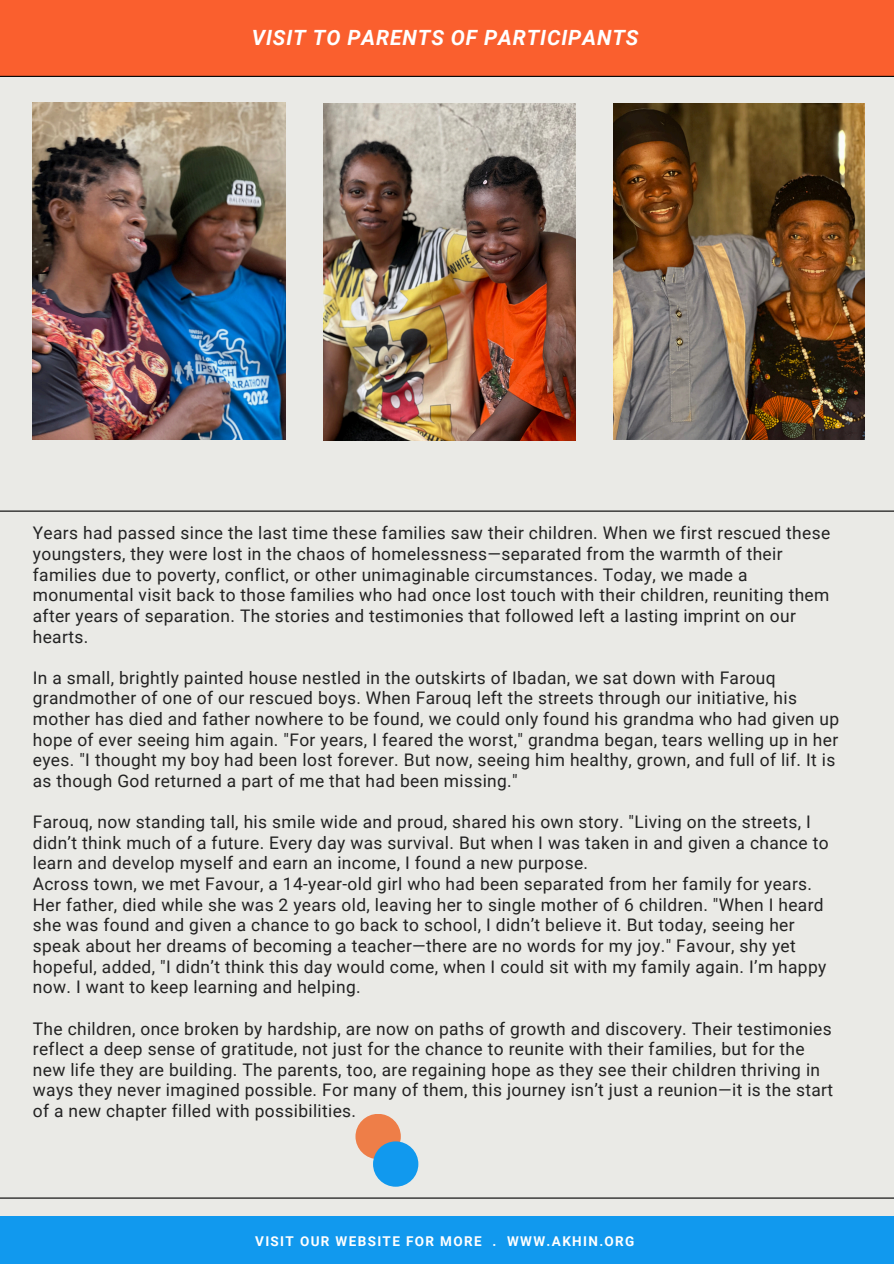
<style>
.page{position:relative;width:894px;height:1264px;background:#fff}
.page>*{position:absolute;margin:0;border:0;box-sizing:border-box;transform-origin:0 0}
.t1{font:italic 700 21px "Roboto";letter-spacing:.04em;color:#fff}
.t2{font:17.4px/20.5px "Roboto";letter-spacing:.02em;color:#222}
.t3{font:700 13.5px "Roboto";letter-spacing:.1em;color:#fff}
</style>
<div class="page">
<div style="left:0;top:0;width:893px;height:1263px;background:#eaeae6"></div>
<div style="left:0;top:0;width:893px;height:76px;background:#fa5f2e"></div>
<div style="left:0;top:1216px;width:893px;height:47px;background:#19e"></div>
<hr style="left:0;top:76px;width:893px;height:1px;background:#000">
<hr style="left:0;top:510px;width:893px;height:1px;background:#000">
<hr style="left:0;top:1197px;width:893px;height:1px;background:#000">
<div style="left:355px;top:1113px;width:45px;height:46px;background:#ee7e48;border-radius:50%"></div>
<div style="left:373px;top:1141px;width:45px;height:45px;background:#19e;border-radius:50%"></div>
<img style="left:33px;top:103px;width:252px;height:336px">
<img style="left:323px;top:104px;width:252px;height:336px">
<img style="left:613px;top:104px;width:251px;height:335px">
<p class="t1" style="left:252px;top:25px;width:388px">VISIT TO PARENTS OF PARTICIPANTS</p>
<p class="t2" style="left:33px;top:523px;width:798px">Years had passed since the last time these families saw their children. When we first rescued these youngsters, they were lost in the chaos of homelessness—separated from the warmth of their families due to poverty, conflict, or other unimaginable circumstances. Today, we made a monumental visit back to those families who had once lost touch with their children, reuniting them after years of separation. The stories and testimonies that followed left a lasting imprint on our hearts.</p>
<p class="t2" style="left:33px;top:667px;width:807px">In a small, brightly painted house nestled in the outskirts of Ibadan, we sat down with Farouq grandmother of one of our rescued boys. When Farouq left the streets through our initiative, his mother has died and father nowhere to be found, we could only found his grandma who had given up hope of ever seeing him again. "For years, I feared the worst," grandma began, tears welling up in her eyes. "I thought my boy had been lost forever. But now, seeing him healthy, grown, and full of lif. It is as though God returned a part of me that had been missing."</p>
<h2 class="t2" style="left:33px;top:812px;width:797px">Farouq, now standing tall, his smile wide and proud, shared his own story. "Living on the streets, I didn’t think much of a future. Every day was survival. But when I was taken in and given a chance to learn and develop myself and earn an income, I found a new purpose.<br>Across town, we met Favour, a 14-year-old girl who had been separated from her family for years.<br>Her father, died while she was 2 years old, leaving her to single mother of 6 children. "When I heard she was found and given a chance to go back to school, I didn’t believe it. But today, seeing her speak about her dreams of becoming a teacher—there are no words for my joy." Favour, shy yet hopeful, added, "I didn’t think this day would come, when I could sit with my family again. I’m happy now. I want to keep learning and helping.</h2>
<h2 class="t2" style="left:33px;top:1018px;width:801px">The children, once broken by hardship, are now on paths of growth and discovery. Their testimonies reflect a deep sense of gratitude, not just for the chance to reunite with their families, but for the new life they are building. The parents, too, are regaining hope as they see their children thriving in ways they never imagined possible. For many of them, this journey isn’t just a reunion—it is the start of a new chapter filled with possibilities.</h2>
<h1 class="t3" style="left:255px;top:1233px;width:381px">VISIT OUR WEBSITE FOR MORE . WWW.AKHIN.ORG</h1>
</div>
